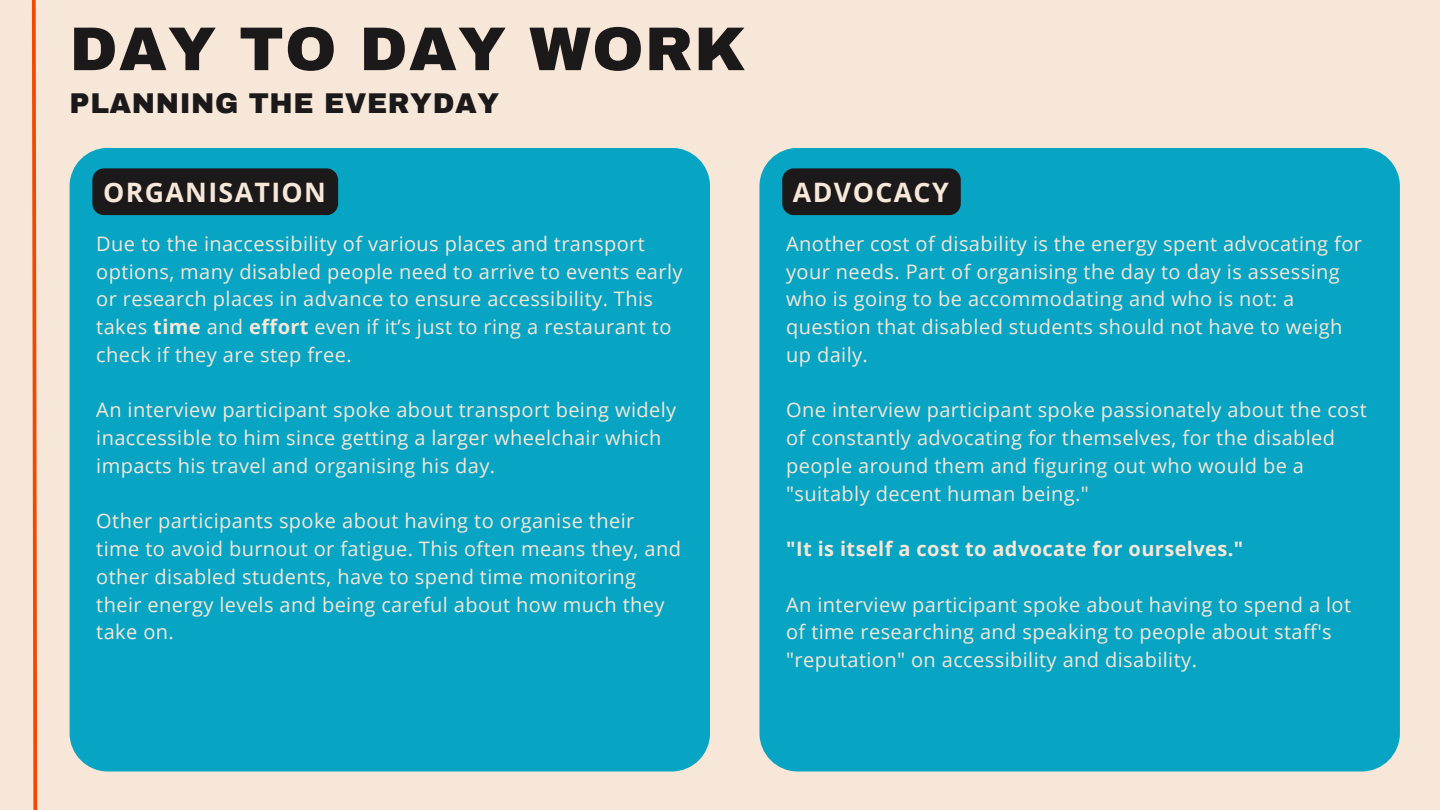
<style>
.page{position:relative;width:1440px;height:810px;background:#f6e7d8}
.page>*{position:absolute;margin:0;border:0;box-sizing:border-box;transform-origin:0 0}
.t1{font:900 61.8px "Archivo";letter-spacing:.02em;color:#1c191a}
.t2{font:900 28px "Archivo";letter-spacing:.02em;color:#1c191a}
.t3{font:700 26.8px "Open Sans";letter-spacing:.05em;color:#f6e7d8}
.t4{font:20px/27.8px "Open Sans";letter-spacing:.02em;color:#f6e7d8}
.t5{font:700 20px "Open Sans";letter-spacing:.02em;color:#f6e7d8}
.s1{font-weight:700}
</style>
<div class="page">
<svg style="left:31px;top:0;width:7px;height:810px"></svg>
<div style="left:759px;top:148px;width:641px;height:623px;background:#07a5c3;border-radius:38px"></div>
<div style="left:782px;top:168px;width:179px;height:47px;background:#1c191a"></div>
<div style="left:70px;top:148px;width:640px;height:623px;background:#07a5c3;border-radius:38px"></div>
<div style="left:92px;top:168px;width:246px;height:47px;background:#1c191a"></div>
<h3 class="t1" style="left:70px;top:16px;width:678px">DAY TO DAY WORK</h3>
<h1 class="t2" style="left:70px;top:88px;width:431px">PLANNING THE EVERYDAY</h1>
<p class="t3" style="left:103px;top:173px;width:224px">ORGANISATION</p>
<p class="t4" style="left:96px;top:229px;width:588px">Due to the inaccessibility of various places and transport options, many disabled people need to arrive to events early or research places in advance to ensure accessibility. This takes <span class="s1">time</span> and <span class="s1">effort</span> even if it’s just to ring a restaurant to check if they are step free.</p>
<h4 class="t4" style="left:96px;top:396px;width:581px">An interview participant spoke about transport being widely inaccessible to him since getting a larger wheelchair which impacts his travel and organising his day.</h4>
<p class="t4" style="left:96px;top:507px;width:586px">Other participants spoke about having to organise their time to avoid burnout or fatigue. This often means they, and other disabled students, have to spend time monitoring their energy levels and being careful about how much they take on.</p>
<h2 class="t3" style="left:793px;top:173px;width:157px">ADVOCACY</h2>
<p class="t4" style="left:786px;top:229px;width:577px">Another cost of disability is the energy spent advocating for your needs. Part of organising the day to day is assessing who is going to be accommodating and who is not: a question that disabled students should not have to weigh up daily.</p>
<p class="t4" style="left:786px;top:396px;width:582px">One interview participant spoke passionately about the cost of constantly advocating for themselves, for the disabled people around them and figuring out who would be a "suitably decent human being."</p>
<p class="t5" style="left:786px;top:535px;width:459px">"It is itself a cost to advocate for ourselves."</p>
<h2 class="t4" style="left:786px;top:590px;width:566px">An interview participant spoke about having to spend a lot of time researching and speaking to people about staff's "reputation" on accessibility and disability.</h2>
</div>
